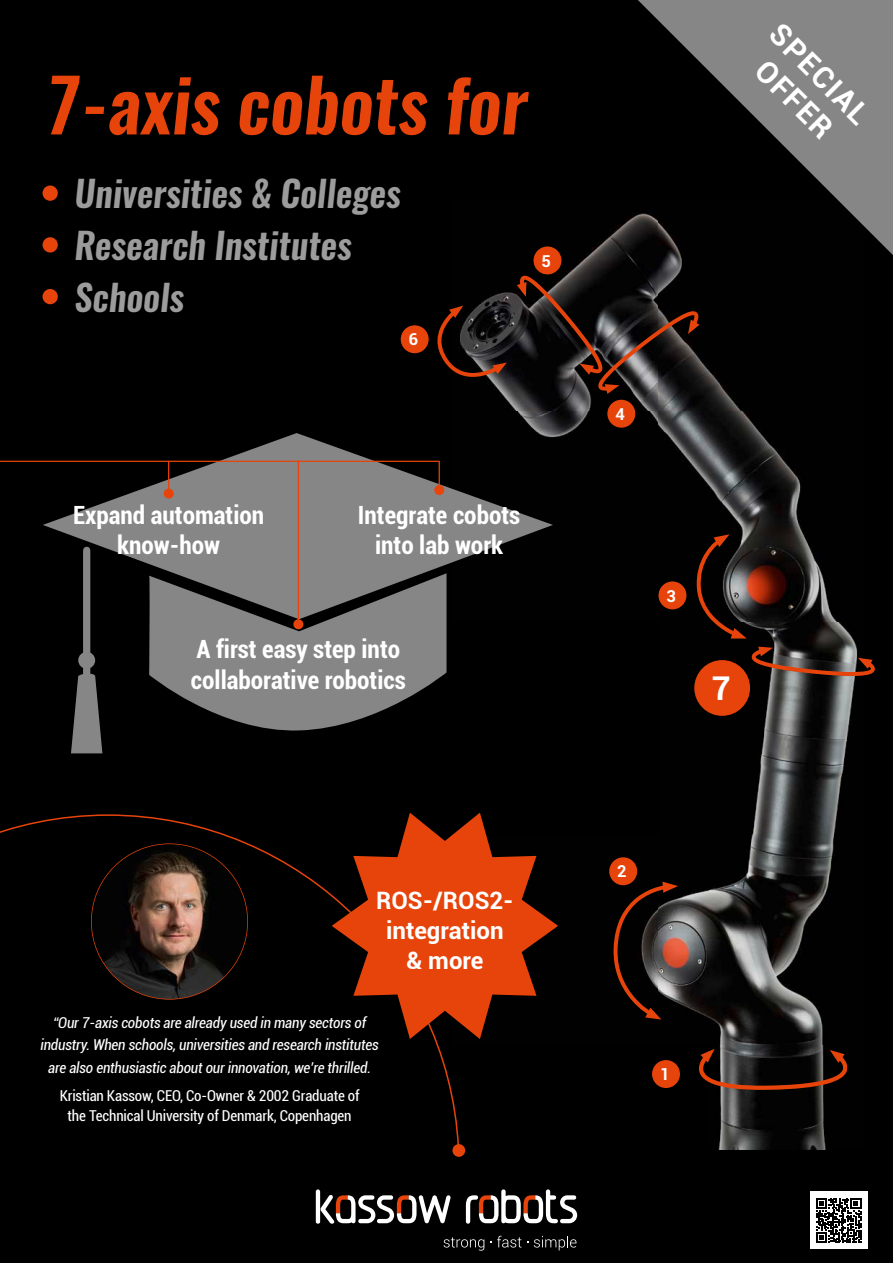
<style>
.page{position:relative;width:893px;height:1263px;background:#000}
.page>*{position:absolute;margin:0;border:0;box-sizing:border-box;transform-origin:0 0}
.t1{font:italic 600 72.6px "Oswald";color:#e7440b}
.t2{font:italic 600 36px/51.8px "Oswald";color:#9c9c9c}
.t3{font:700 32.85px "Roboto";color:#fff}
.t4{font:700 30px/36px "Roboto";color:#fff;text-align:center}
.t5{font:700 condensed 25.2px/30.2px "Roboto";color:#fff;text-align:center}
.t6{font:700 24px/30px "Roboto";color:#fff;text-align:center}
.t7{font:700 16.35px "Roboto";color:#fff}
.t8{font:italic condensed 15px/22.5px "Roboto";letter-spacing:-.01em;color:#fff;text-align:center}
.t9{font:condensed 15px/19.5px "Roboto";letter-spacing:-.01em;color:#fff;text-align:center}
</style>
<div class="page">
<img style="left:461px;top:224px;width:396px;height:926px">
<svg style="left:437px;top:306px;width:70px;height:71px"></svg>
<svg style="left:752px;top:647px;width:123px;height:29px"></svg>
<svg style="left:699px;top:1049px;width:149px;height:41px"></svg>
<svg style="left:517px;top:276px;width:182px;height:118px"></svg>
<svg style="left:696px;top:534px;width:51px;height:104px"></svg>
<svg style="left:613px;top:882px;width:65px;height:137px"></svg>
<div style="left:401px;top:325px;width:28px;height:28px;background:#e7440b;border-radius:50%"></div>
<div style="left:607px;top:400px;width:28px;height:28px;background:#e7440b;border-radius:50%"></div>
<div style="left:609px;top:857px;width:28px;height:28px;background:#e7440b;border-radius:50%"></div>
<div style="left:533px;top:246px;width:28px;height:28px;background:#e7440b;border-radius:50%"></div>
<div style="left:694px;top:660px;width:56px;height:56px;background:#e7440b;border-radius:50%"></div>
<div style="left:658px;top:581px;width:28px;height:28px;background:#e7440b;border-radius:50%"></div>
<div style="left:652px;top:1060px;width:28px;height:28px;background:#e7440b;border-radius:50%"></div>
<svg style="left:0;top:814px;width:459px;height:330px"></svg>
<svg style="left:624px;top:0;width:269px;height:268px"></svg>
<svg style="left:332px;top:813px;width:226px;height:226px;fill:#e7440b"></svg>
<svg style="left:43px;top:433px;width:510px;height:186px"></svg>
<div style="left:83px;top:550px;width:7px;height:127px;background:#868686"></div>
<div style="left:78px;top:652px;width:17px;height:17px;background:#868686;border-radius:50%"></div>
<svg style="left:71px;top:674px;width:31px;height:79px"></svg>
<svg style="left:149px;top:573px;width:298px;height:158px;fill:#868686"></svg>
<svg style="left:91px;top:843px;width:157px;height:156px"></svg>
<div style="left:43px;top:185px;width:15px;height:16px;background:#e7440b;border-radius:50%"></div>
<div style="left:43px;top:237px;width:15px;height:15px;background:#e7440b;border-radius:50%"></div>
<div style="left:43px;top:289px;width:15px;height:15px;background:#e7440b;border-radius:50%"></div>
<div style="left:164px;top:488px;width:10px;height:11px;background:#e7440b;border-radius:50%"></div>
<hr style="left:298px;top:461px;width:1px;height:164px;background:#e7440b">
<div style="left:293px;top:619px;width:10px;height:10px;background:#e7440b;border-radius:50%"></div>
<svg style="left:0;top:461px;width:440px;height:30px"></svg>
<div style="left:434px;top:485px;width:10px;height:10px;background:#e7440b;border-radius:50%"></div>
<hr style="left:316px;top:1189px;width:4px;height:35px;background:#fff;border-radius:2px">
<svg style="left:320px;top:1195px;width:131px;height:29px"></svg>
<svg style="left:466px;top:1189px;width:111px;height:35px"></svg>
<svg style="left:444px;top:1237px;width:40px;height:13px"></svg>
<svg style="left:490px;top:1236px;width:38px;height:11px"></svg>
<svg style="left:534px;top:1236px;width:42px;height:14px"></svg>
<div style="left:452px;top:1144px;width:13px;height:13px;background:#e7440b;border-radius:50%"></div>
<div style="left:810px;top:1192px;width:57px;height:57px;background:#fff"></div>
<svg style="left:816px;top:1198px;width:45px;height:45px"></svg>
<h1 class="t1" style="left:43px;top:54px;width:486px">7-axis cobots for</h1>
<h2 class="t2" style="left:74px;top:169px;width:328px">Universities &amp; Colleges<br>Research Institutes<br>Schools</h2>
<p class="t7" style="left:409px;top:328px;width:11px">6</p>
<p class="t7" style="left:542px;top:249px;width:11px">5</p>
<h3 class="t5" style="left:73px;top:499px;width:193px">Expand automation know-how</h3>
<h3 class="t5" style="left:358px;top:499px;width:164px">Integrate cobots into lab work</h3>
<h3 class="t5" style="left:191px;top:633px;width:216px;text-align:left">A first easy step into collaborative robotics</h3>
<h3 class="t4" style="left:788px;top:15px;width:129px;rotate:45deg">SPECIAL<br>OFFER</h3>
<p class="t7" style="left:615px;top:402px;width:11px">4</p>
<p class="t7" style="left:666px;top:584px;width:11px">3</p>
<h3 class="t3" style="left:712px;top:665px;width:20px">7</h3>
<h3 class="t6" style="left:376px;top:885px;width:139px">ROS-/ROS2- integration &amp; more</h3>
<p class="t8" style="left:40px;top:1011px;width:340px">“Our 7-axis cobots are already used in many sectors of industry. When schools, universities and research institutes are also enthusiastic about our innovation, we’re thrilled.</p>
<p class="t9" style="left:60px;top:1085px;width:301px">Kristian Kassow, CEO, Co-Owner &amp; 2002 Graduate of the Technical University of Denmark, Copenhagen</p>
<p class="t7" style="left:617px;top:860px;width:11px">2</p>
<p class="t7" style="left:660px;top:1063px;width:11px">1</p>
</div>
